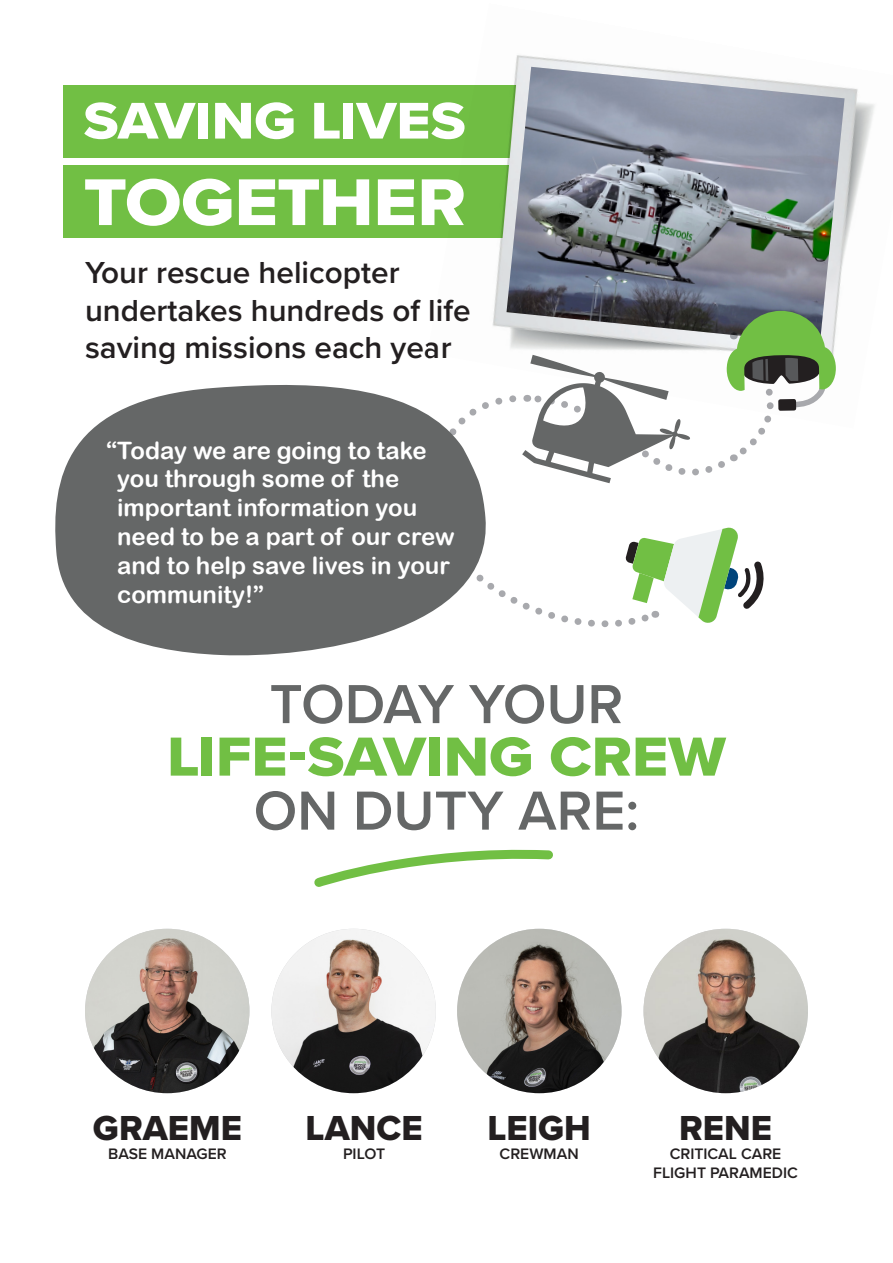
<style>
.page{position:relative;width:893px;height:1263px;background:#fff}
.page>*{position:absolute;margin:0;border:0;box-sizing:border-box;transform-origin:0 0}
.Heading4{font:68.55px "Proxima Nova Extrabld";letter-spacing:-.01em;color:#fff;scale:1.08 1}
.Heading4-2{font:57px/54px "Proxima Nova Extrabld";letter-spacing:-.005em;color:#71bf44;text-align:center;scale:1.08 1}
.t1{font:600 57px "Proxima Nova";letter-spacing:-.025em;color:#656767}
.Heading4-3{font:53.55px "Proxima Nova Extrabld";letter-spacing:-.005em;color:#fff;scale:1.08 1}
.t2{font:36px "Proxima Nova Extrabld";color:#231f20}
.t3{font:600 31.5px/37.8px "Proxima Nova";color:#231f20}
.t4{font:24px/28.8px "Arial Rounded MT Bold";color:#fff}
.t5{font:600 15.75px/18.9px "Proxima Nova";color:#231f20;text-align:center}
.s1{font-family:"Proxima Nova";font-weight:600;color:#656767}
</style>
<div class="page">
<div style="left:64px;top:85px;width:510px;height:72px;background:#71bf44"></div>
<div style="left:64px;top:166px;width:510px;height:72px;background:#71bf44"></div>
<img style="left:428px;top:89px;width:447px;height:221px">
<img style="left:495px;top:55px;width:362px;height:255px">
<img style="left:506px;top:67px;width:339px;height:260px">
<svg style="left:314px;top:849px;width:239px;height:38px"></svg>
<svg style="left:492px;top:310px;width:344px;height:317px"></svg>
<svg style="left:55px;top:379px;width:440px;height:277px;fill:#656767"></svg>
<img style="left:85px;top:929px;width:164px;height:164px;border-radius:82px">
<img style="left:271px;top:929px;width:165px;height:164px;border-radius:82px">
<img style="left:457px;top:929px;width:164px;height:164px;border-radius:82px">
<img style="left:643px;top:929px;width:165px;height:164px;border-radius:82px">
<p class="Heading4-3" style="left:84px;top:81px;width:355px">SAVING LIVES</p>
<p class="Heading4" style="left:84px;top:151px;width:356px">TOGETHER</p>
<p class="t3" style="left:85px;top:253px;width:387px">Your rescue helicopter undertakes hundreds of life saving missions each year</p>
<p class="t4" style="left:117px;top:435px;width:339px;text-indent:-11px">“Today we are going to take you through some of the important information you need to be a part of our crew and to help save lives in your community!”</p>
<p class="t1" style="left:270px;top:662px;width:355px">TODAY YOUR</p>
<p class="Heading4-2" style="left:167px;top:729px;width:519px">LIFE-SAVING CREW<br><span class="s1">ON DUTY ARE:</span></p>
<p class="t2" style="left:93px;top:1101px;width:150px">GRAEME</p>
<p class="t5" style="left:108px;top:1144px;width:120px">BASE MANAGER</p>
<p class="t2" style="left:306px;top:1101px;width:118px">LANCE</p>
<p class="t5" style="left:343px;top:1144px;width:44px">PILOT</p>
<p class="t2" style="left:487px;top:1101px;width:105px">LEIGH</p>
<p class="t5" style="left:500px;top:1144px;width:81px">CREWMAN</p>
<p class="t2" style="left:679px;top:1101px;width:94px">RENE</p>
<p class="t5" style="left:653px;top:1144px;width:146px">CRITICAL CARE<br>FLIGHT PARAMEDIC</p>
</div>
